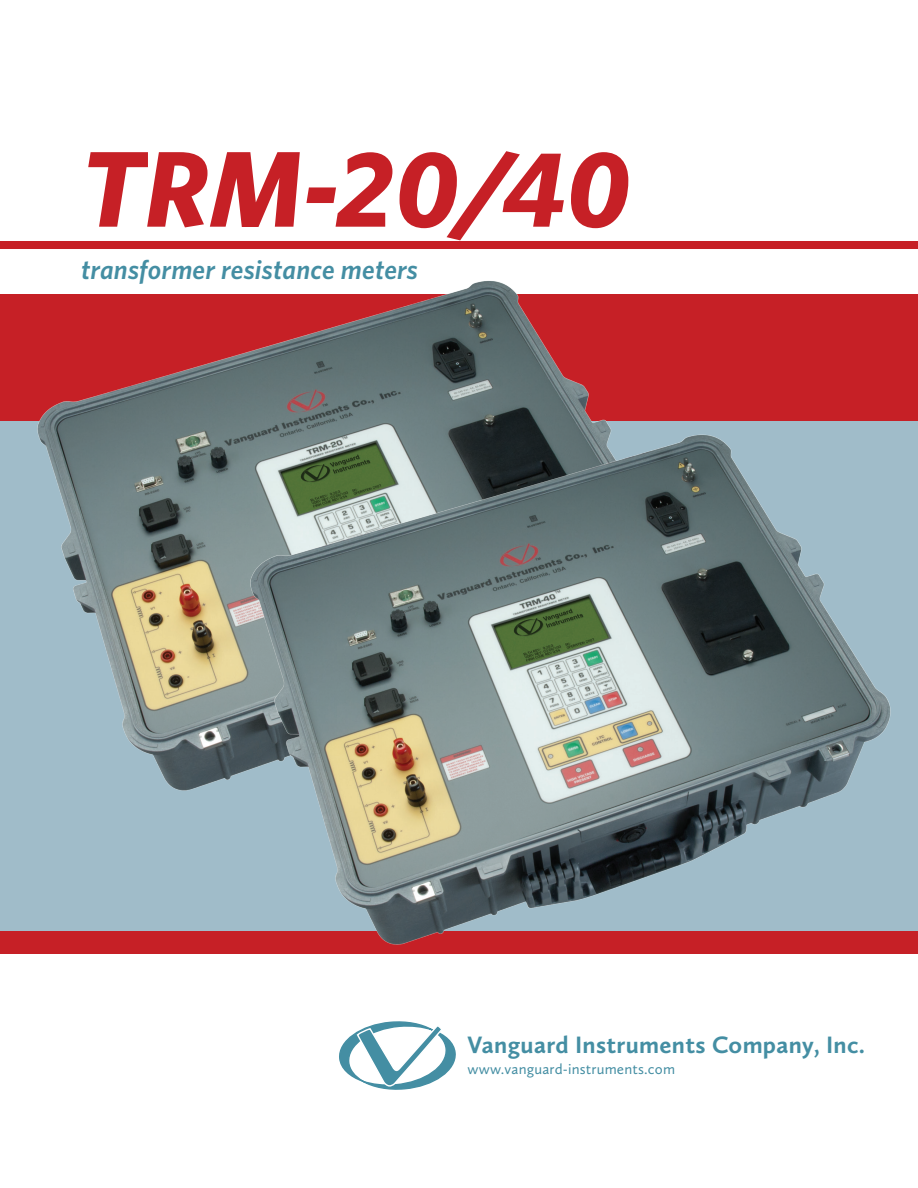
<style>
.page{position:relative;width:918px;height:1188px;background:#fff}
.page>*{position:absolute;margin:0;border:0;box-sizing:border-box;transform-origin:0 0}
.Product_Heading{font:italic 700 108px "Whitney";color:#c62026}
.Product_Sub-Heading{font:italic 600 27px "Whitney";letter-spacing:.01em;color:#448ea3}
.Product_Sub-Heading-2{font:700 24.6px "Calluna Sans";letter-spacing:.01em;color:#448ea3}
.Product_Sub-Heading-3{font:15px "Calluna Sans";letter-spacing:.01em;color:#448ea3}
</style>
<div class="page">
<div style="left:1px;top:242px;width:917px;height:7px;background:#c62026"></div>
<div style="left:1px;top:294px;width:917px;height:128px;background:#c62026"></div>
<div style="left:1px;top:932px;width:917px;height:22px;background:#c62026"></div>
<svg style="left:339px;top:1021px;width:117px;height:69px"></svg>
<div style="left:1px;top:422px;width:917px;height:510px;background:#a0bcc9"></div>
<img style="left:27px;top:281px;width:660px;height:510px">
<img style="left:240px;top:424px;width:660px;height:521px">
<p class="Product_Heading" style="left:81px;top:125px;width:551px">TRM-20/40</p>
<p class="Product_Sub-Heading" style="left:81px;top:253px;width:338px">transformer resistance meters</p>
<p class="Product_Sub-Heading-2" style="left:467px;top:1030px;width:399px">Vanguard Instruments Company, Inc.</p>
<p class="Product_Sub-Heading-3" style="left:467px;top:1060px;width:209px">www.vanguard-instruments.com</p>
</div>
